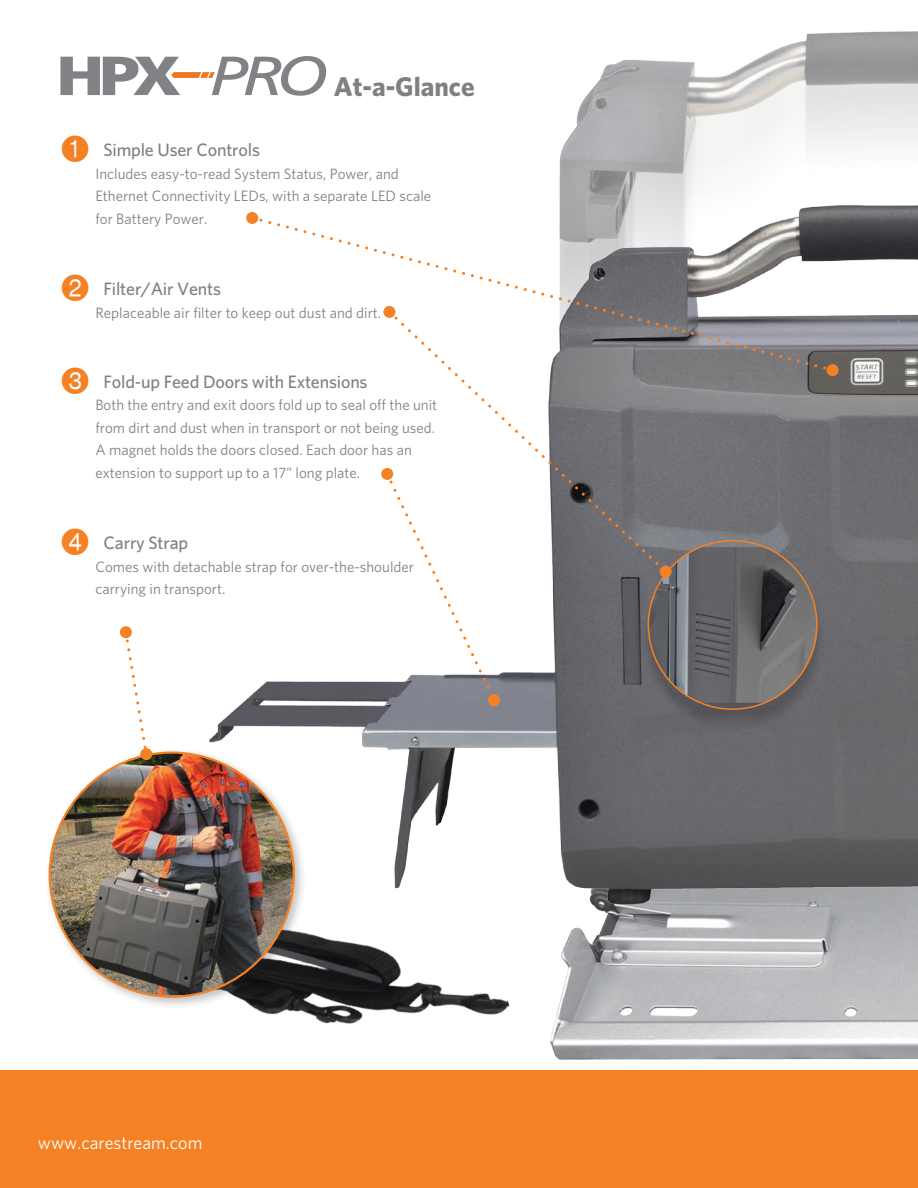
<style>
.page{position:relative;width:918px;height:1188px;background:#fff}
.page>*{position:absolute;margin:0;border:0;box-sizing:border-box;transform-origin:0 0}
.t1{font:700 27px "Whitney K";color:#807f83}
.t2{font:500 18px "Whitney K";letter-spacing:-.01em;color:#807f83}
.t3{font:18px "Whitney K";color:#fff}
.t4{font:15px/22.5px "Whitney K";color:#807f83}
.s1{font-family:"Circle Frame Neg";font-weight:400;font-size:36px;color:#f58125}
</style>
<div class="page">
<div style="left:0;top:1070px;width:918px;height:118px;background:#f58125"></div>
<img style="left:550px;top:922px;width:368px;height:138px">
<img style="left:559px;top:31px;width:359px;height:158px">
<img style="left:209px;top:189px;width:709px;height:733px">
<div style="left:640px;top:547px;width:187px;height:186px;background:#231f20;opacity:.27"></div>
<img style="left:648px;top:547px;width:169px;height:156px">
<img style="left:258px;top:858px;width:253px;height:166px">
<svg style="left:60px;top:56px;width:266px;height:40px"></svg>
<svg style="left:257px;top:217px;width:575px;height:156px"></svg>
<div style="left:246px;top:212px;width:12px;height:12px;background:#f58125;border-radius:50%"></div>
<div style="left:827px;top:364px;width:12px;height:12px;background:#f58125;border-radius:50%"></div>
<svg style="left:392px;top:314px;width:275px;height:259px"></svg>
<div style="left:383px;top:306px;width:12px;height:12px;background:#f58125;border-radius:50%"></div>
<div style="left:660px;top:566px;width:12px;height:12px;background:#f58125;border-radius:50%"></div>
<svg style="left:387px;top:472px;width:109px;height:230px"></svg>
<div style="left:381px;top:468px;width:12px;height:12px;background:#f58125;border-radius:50%"></div>
<div style="left:488px;top:694px;width:12px;height:12px;background:#f58125;border-radius:50%"></div>
<div style="left:45px;top:748px;width:262px;height:262px;background:#231f20;opacity:.27"></div>
<img style="left:50px;top:753px;width:244px;height:242px">
<svg style="left:124px;top:634px;width:25px;height:122px"></svg>
<div style="left:120px;top:626px;width:12px;height:12px;background:#f58125;border-radius:50%"></div>
<div style="left:140px;top:748px;width:12px;height:12px;background:#f58125;border-radius:50%"></div>
<h1 class="t1" style="left:334px;top:70px;width:143px">At-a-Glance</h1>
<p class="t2" style="left:59px;top:139px;width:202px"><span class="s1">1</span> Simple User Controls</p>
<p class="t4" style="left:95px;top:162px;width:337px">Includes easy-to-read System Status, Power, and<br>Ethernet Connectivity LEDs, with a separate LED scale for Battery Power.</p>
<p class="t2" style="left:59px;top:278px;width:163px"><span class="s1">2</span> Filter/Air Vents</p>
<p class="t4" style="left:95px;top:301px;width:287px">Replaceable air filter to keep out dust and dirt.</p>
<p class="t2" style="left:59px;top:371px;width:310px"><span class="s1">3</span> Fold-up Feed Doors with Extensions</p>
<p class="t4" style="left:95px;top:394px;width:343px">Both the entry and exit doors fold up to seal off the unit from dirt and dust when in transport or not being used.<br>A magnet holds the doors closed. Each door has an extension to support up to a 17” long plate.</p>
<p class="t2" style="left:59px;top:532px;width:130px"><span class="s1">4</span> Carry Strap</p>
<p class="t4" style="left:95px;top:555px;width:320px">Comes with detachable strap for over-the-shoulder carrying in transport.</p>
<p class="t3" style="left:38px;top:1132px;width:166px">www.carestream.com</p>
</div>
